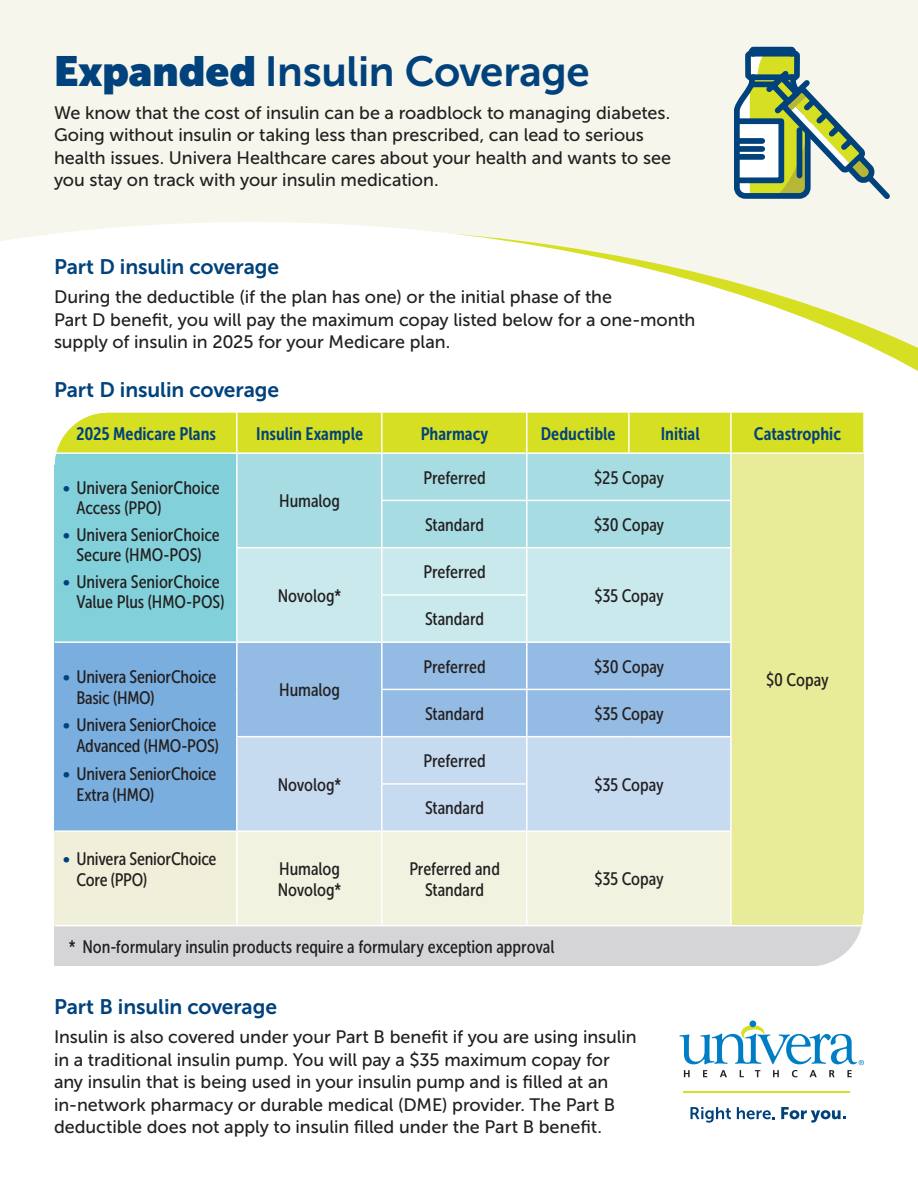
<style>
.page{position:relative;width:918px;height:1188px;background:#fff}
.page>*{position:absolute;margin:0;border:0;box-sizing:border-box;transform-origin:0 0}
.t1{font:42px "Museo Sans 700";letter-spacing:-.01em;color:#01427c}
.t2{font:21px "Museo Sans 700";letter-spacing:-.005em;color:#01427c}
.t3{font:18px/22.5px "Museo Sans 500";letter-spacing:-.005em;color:#231f20}
.t4{font:18px/21px "Museo Sans Cond 500";letter-spacing:-.005em;color:#231f20}
.t5{font:18px "Museo Sans Cond 700";color:#01427c}
.s1{font-family:"Museo Sans Display";font-weight:900}
.s2{font-family:"Museo Sans 500";color:#01427c}
</style>
<div class="page">
<svg style="left:0;top:8px;width:918px;height:466px;fill:#f6f6ec"></svg>
<svg style="left:732px;top:45px;width:159px;height:156px;background:#b1c3ae"></svg>
<div style="left:55px;top:453px;width:182px;height:189px;background:#82d1da"></div>
<div style="left:238px;top:466px;width:492px;height:81px;background:#a7dce3"></div>
<div style="left:731px;top:453px;width:132px;height:473px;background:#e8ec99"></div>
<div style="left:238px;top:548px;width:492px;height:93px;background:#c9e9ed"></div>
<div style="left:55px;top:642px;width:182px;height:189px;background:#79aede"></div>
<div style="left:238px;top:643px;width:492px;height:93px;background:#94bbe3"></div>
<div style="left:238px;top:737px;width:492px;height:93px;background:#c6daf0"></div>
<div style="left:55px;top:831px;width:182px;height:95px;background:#efefda"></div>
<div style="left:238px;top:832px;width:492px;height:93px;background:#f2f2e1"></div>
<div style="left:55px;top:926px;width:808px;height:40px;background:#d5d5d8"></div>
<hr style="left:381px;top:454px;width:2px;height:46px;background:#fff">
<hr style="left:526px;top:454px;width:2px;height:46px;background:#fff">
<hr style="left:381px;top:500px;width:146px;height:1px;background:#fff">
<hr style="left:381px;top:501px;width:2px;height:46px;background:#fff">
<hr style="left:527px;top:500px;width:102px;height:1px;background:#fff">
<hr style="left:526px;top:501px;width:2px;height:46px;background:#fff">
<hr style="left:629px;top:500px;width:103px;height:1px;background:#fff">
<hr style="left:236px;top:547px;width:146px;height:1px;background:#fff">
<hr style="left:381px;top:548px;width:2px;height:46px;background:#fff">
<hr style="left:526px;top:548px;width:2px;height:46px;background:#fff">
<hr style="left:629px;top:547px;width:103px;height:1px;background:#fff">
<hr style="left:381px;top:594px;width:147px;height:2px;background:#fff">
<hr style="left:381px;top:596px;width:2px;height:45px;background:#fff">
<hr style="left:526px;top:596px;width:2px;height:45px;background:#fff">
<hr style="left:381px;top:643px;width:2px;height:46px;background:#fff">
<hr style="left:526px;top:643px;width:2px;height:46px;background:#fff">
<hr style="left:629px;top:641px;width:103px;height:2px;background:#fff">
<hr style="left:381px;top:689px;width:146px;height:1px;background:#fff">
<hr style="left:381px;top:690px;width:2px;height:46px;background:#fff">
<hr style="left:527px;top:689px;width:102px;height:1px;background:#fff">
<hr style="left:526px;top:690px;width:2px;height:46px;background:#fff">
<hr style="left:629px;top:689px;width:103px;height:1px;background:#fff">
<hr style="left:236px;top:736px;width:146px;height:1px;background:#fff">
<hr style="left:381px;top:737px;width:2px;height:46px;background:#fff">
<hr style="left:526px;top:737px;width:2px;height:46px;background:#fff">
<hr style="left:629px;top:736px;width:103px;height:1px;background:#fff">
<hr style="left:381px;top:783px;width:147px;height:2px;background:#fff">
<hr style="left:381px;top:785px;width:2px;height:45px;background:#fff">
<hr style="left:526px;top:785px;width:2px;height:45px;background:#fff">
<hr style="left:381px;top:832px;width:2px;height:93px;background:#fff">
<hr style="left:526px;top:832px;width:2px;height:93px;background:#fff">
<hr style="left:629px;top:830px;width:103px;height:2px;background:#fff">
<hr style="left:236px;top:454px;width:2px;height:46px;background:#fff">
<hr style="left:236px;top:500px;width:2px;height:47px;background:#fff">
<hr style="left:236px;top:548px;width:2px;height:47px;background:#fff">
<hr style="left:236px;top:595px;width:2px;height:46px;background:#fff">
<hr style="left:55px;top:641px;width:182px;height:2px;background:#fff">
<hr style="left:236px;top:643px;width:2px;height:46px;background:#fff">
<hr style="left:236px;top:689px;width:2px;height:47px;background:#fff">
<hr style="left:236px;top:737px;width:2px;height:47px;background:#fff">
<hr style="left:236px;top:784px;width:2px;height:46px;background:#fff">
<hr style="left:55px;top:830px;width:182px;height:2px;background:#fff">
<hr style="left:236px;top:832px;width:2px;height:93px;background:#fff">
<hr style="left:55px;top:925px;width:182px;height:1px;background:#fff">
<hr style="left:730px;top:454px;width:2px;height:46px;background:#fff">
<hr style="left:730px;top:501px;width:2px;height:46px;background:#fff">
<hr style="left:730px;top:548px;width:2px;height:47px;background:#fff">
<hr style="left:730px;top:595px;width:2px;height:46px;background:#fff">
<hr style="left:730px;top:643px;width:2px;height:46px;background:#fff">
<hr style="left:730px;top:690px;width:2px;height:46px;background:#fff">
<hr style="left:730px;top:737px;width:2px;height:47px;background:#fff">
<hr style="left:730px;top:784px;width:2px;height:46px;background:#fff">
<hr style="left:730px;top:832px;width:2px;height:93px;background:#fff">
<hr style="left:731px;top:925px;width:132px;height:1px;background:#fff">
<svg style="left:53px;top:411px;width:810px;height:55px;background:#cfe05a"></svg>
<svg style="left:810px;top:914px;width:54px;height:52px"></svg>
<svg style="left:679px;top:1021px;width:185px;height:56px"></svg>
<svg style="left:690px;top:1107px;width:41px;height:16px"></svg>
<svg style="left:737px;top:1107px;width:38px;height:12px"></svg>
<svg style="left:781px;top:1107px;width:64px;height:16px"></svg>
<hr style="left:683px;top:1091px;width:167px;height:2px;background:#d6df21">
<h1 class="t1" style="left:54px;top:48px;width:537px"><span class="s1">Expanded</span> Insulin Coverage</h1>
<p class="t3" style="left:54px;top:101px;width:619px">We know that the cost of insulin can be a roadblock to managing diabetes.<br>Going without insulin or taking less than prescribed, can lead to serious health issues. Univera Healthcare cares about your health and wants to see you stay on track with your insulin medication.</p>
<p class="t2" style="left:54px;top:255px;width:227px">Part D insulin coverage</p>
<p class="t3" style="left:54px;top:286px;width:643px">During the deductible (if the plan has one) or the initial phase of the<br>Part D benefit, you will pay the maximum copay listed below for a one-month supply of insulin in 2025 for your Medicare plan.</p>
<p class="t2" style="left:54px;top:378px;width:227px">Part D insulin coverage</p>
<p class="t5" style="left:76px;top:423px;width:141px">2025 Medicare Plans</p>
<p class="t5" style="left:256px;top:423px;width:108px">Insulin Example</p>
<p class="t5" style="left:421px;top:423px;width:69px">Pharmacy</p>
<p class="t5" style="left:541px;top:423px;width:76px">Deductible</p>
<p class="t5" style="left:661px;top:423px;width:41px">Initial</p>
<p class="t5" style="left:754px;top:423px;width:89px">Catastrophic</p>
<p class="t4" style="left:76px;top:477px;width:145px;line-height:20.2px;text-indent:-14px"><span class="s2">•</span> Univera SeniorChoice<br>Access (PPO)</p>
<p class="t4" style="left:63px;top:525px;width:159px;line-height:20.2px;text-align:center"><span class="s2">•</span> Univera SeniorChoice<br>Secure (HMO-POS)</p>
<p class="t4" style="left:63px;top:572px;width:163px;line-height:20.2px;text-align:right"><span class="s2">•</span> Univera SeniorChoice<br>Value Plus (HMO-POS)</p>
<p class="t4" style="left:424px;top:467px;width:64px">Preferred</p>
<p class="t4" style="left:594px;top:467px;width:71px">$25 Copay</p>
<p class="t4" style="left:279px;top:491px;width:62px">Humalog</p>
<p class="t4" style="left:425px;top:514px;width:61px">Standard</p>
<p class="t4" style="left:594px;top:514px;width:72px">$30 Copay</p>
<p class="t4" style="left:424px;top:561px;width:64px">Preferred</p>
<p class="t4" style="left:595px;top:585px;width:71px">$35 Copay</p>
<p class="t4" style="left:278px;top:585px;width:65px">Novolog*</p>
<p class="t4" style="left:76px;top:666px;width:142px;text-indent:-14px"><span class="s2">•</span> Univera SeniorChoice<br>Basic (HMO)</p>
<p class="t4" style="left:63px;top:715px;width:158px;text-align:right"><span class="s2">•</span> Univera SeniorChoice<br>Advanced (HMO-POS)</p>
<p class="t4" style="left:76px;top:764px;width:142px;text-indent:-14px"><span class="s2">•</span> Univera SeniorChoice<br>Extra (HMO)</p>
<p class="t4" style="left:279px;top:680px;width:62px">Humalog</p>
<p class="t4" style="left:278px;top:774px;width:65px">Novolog*</p>
<p class="t4" style="left:425px;top:609px;width:61px">Standard</p>
<p class="t4" style="left:424px;top:656px;width:64px">Preferred</p>
<p class="t4" style="left:594px;top:656px;width:72px">$30 Copay</p>
<p class="t4" style="left:425px;top:703px;width:61px">Standard</p>
<p class="t4" style="left:595px;top:703px;width:71px">$35 Copay</p>
<p class="t4" style="left:424px;top:750px;width:64px">Preferred</p>
<p class="t4" style="left:425px;top:798px;width:61px">Standard</p>
<p class="t4" style="left:595px;top:774px;width:71px">$35 Copay</p>
<p class="t4" style="left:76px;top:848px;width:142px;text-indent:-14px"><span class="s2">•</span> Univera SeniorChoice<br>Core (PPO)</p>
<p class="t4" style="left:278px;top:858px;width:65px">Humalog<br>Novolog*</p>
<p class="t4" style="left:409px;top:858px;width:92px;text-align:center">Preferred and<br>Standard</p>
<p class="t4" style="left:595px;top:869px;width:71px">$35 Copay</p>
<p class="t4" style="left:69px;top:936px;width:488px">* Non-formulary insulin products require a formulary exception approval</p>
<p class="t2" style="left:54px;top:995px;width:225px">Part B insulin coverage</p>
<p class="t3" style="left:54px;top:1026px;width:584px">Insulin is also covered under your Part B benefit if you are using insulin in a traditional insulin pump. You will pay a $35 maximum copay for any insulin that is being used in your insulin pump and is filled at an in-network pharmacy or durable medical (DME) provider. The Part B deductible does not apply to insulin filled under the Part B benefit.</p>
<p class="t4" style="left:766px;top:669px;width:64px">$0 Copay</p>
</div>
